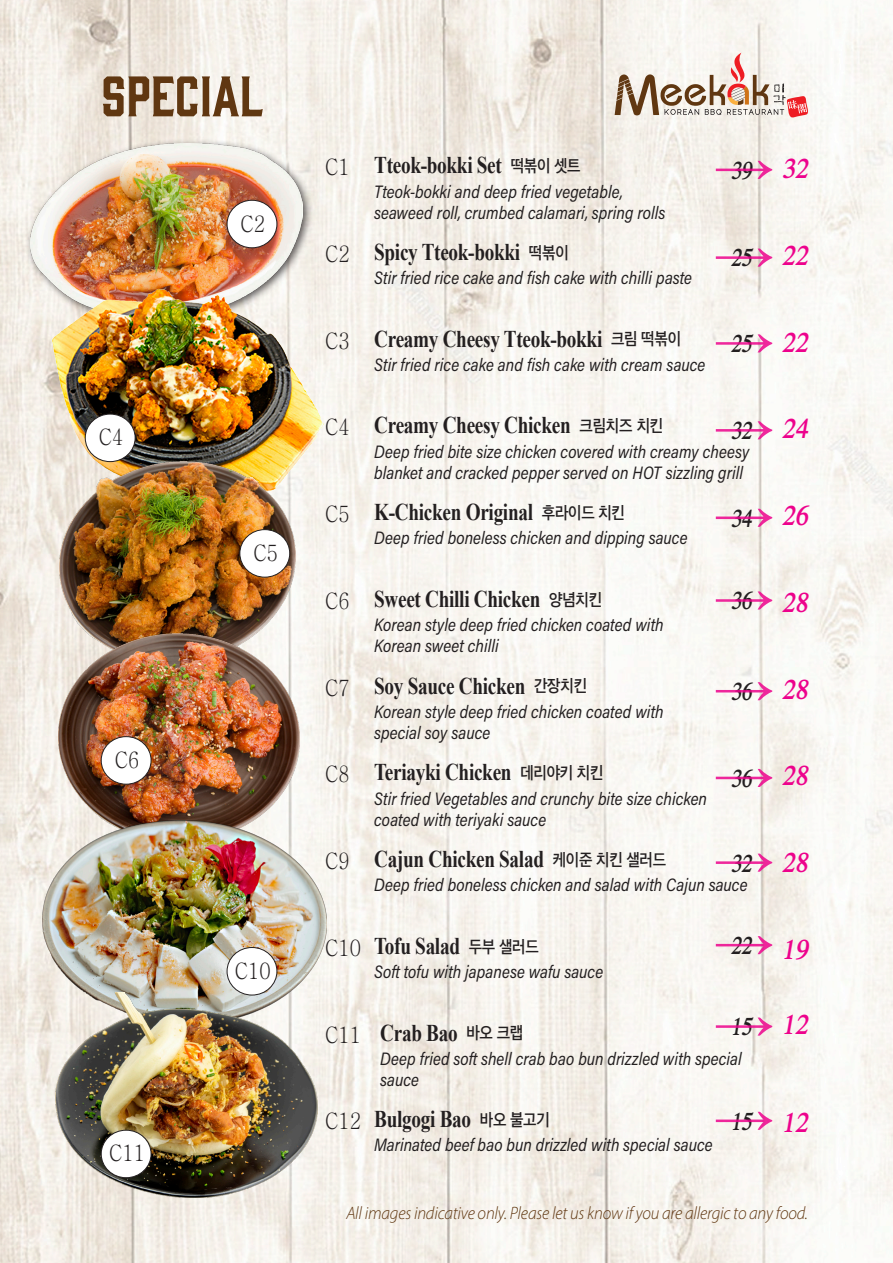
<style>
.page{position:relative;width:893px;height:1263px;background:#fff}
.page>*{position:absolute;margin:0;border:0;box-sizing:border-box;transform-origin:0 0}
.메뉴제목{font:52.5px "Gin";color:#603711}
.가격{font:italic 700 28.5px "Mshtakan";color:#ed028c;scale:.9 1}
.가격-2{font:italic 700 25.5px "Mshtakan";color:#231f20;scale:.81 1}
.음식메뉴{font:700 24px "Times New Roman";letter-spacing:-.015em;color:#231f20;scale:.8 1}
.넘버링{font:500 22.5px "Adobe Myungjo Std";letter-spacing:-.03em;color:#231f20;scale:.85 1}
.메뉴설명{font:18px/21px "Acumin Variable Concept";color:#231f20;scale:.9 1}
.t1{font:italic 18px "Myriad Variable Concept";letter-spacing:-.01em;color:#603711;scale:.95 1}
.s1{font-family:"Apple SD Gothic Neo";font-weight:600;font-size:17.25px}
</style>
<div class="page">
<img style="left:0;top:0;width:893px;height:1263px">
<svg style="left:615px;top:53px;width:193px;height:65px"></svg>
<div style="left:25px;top:138px;width:289px;height:189px;background:#231f20;opacity:.75"></div>
<img style="left:30px;top:143px;width:273px;height:173px">
<img style="left:52px;top:289px;width:272px;height:208px">
<div style="left:227px;top:200px;width:50px;height:48px;background:#fff;border-radius:50%"></div>
<div style="left:227px;top:200px;width:50px;height:48px;border:1px solid #231f20;border-radius:50%"></div>
<svg style="left:716px;top:161px;width:56px;height:18px"></svg>
<svg style="left:716px;top:249px;width:56px;height:18px"></svg>
<svg style="left:716px;top:334px;width:56px;height:18px"></svg>
<svg style="left:716px;top:421px;width:56px;height:18px"></svg>
<svg style="left:716px;top:509px;width:56px;height:18px"></svg>
<svg style="left:716px;top:591px;width:56px;height:18px"></svg>
<svg style="left:716px;top:682px;width:56px;height:18px"></svg>
<svg style="left:716px;top:769px;width:56px;height:18px"></svg>
<svg style="left:716px;top:854px;width:56px;height:18px"></svg>
<svg style="left:716px;top:936px;width:56px;height:18px"></svg>
<svg style="left:716px;top:1017px;width:56px;height:18px"></svg>
<svg style="left:716px;top:1112px;width:56px;height:18px"></svg>
<div style="left:85px;top:414px;width:50px;height:48px;background:#fff;border-radius:50%"></div>
<div style="left:85px;top:414px;width:50px;height:48px;border:1px solid #231f20;border-radius:50%"></div>
<img style="left:59px;top:462px;width:237px;height:171px">
<img style="left:59px;top:633px;width:241px;height:188px">
<div style="left:240px;top:530px;width:50px;height:47px;background:#fff;border-radius:50%"></div>
<div style="left:240px;top:529px;width:50px;height:48px;border:1px solid #231f20;border-radius:50%"></div>
<img style="left:43px;top:821px;width:283px;height:201px">
<img style="left:55px;top:993px;width:262px;height:205px">
<div style="left:101px;top:1130px;width:50px;height:48px;background:#fff;border-radius:50%"></div>
<div style="left:101px;top:1130px;width:50px;height:48px;border:1px solid #231f20;border-radius:50%"></div>
<div style="left:227px;top:947px;width:50px;height:48px;background:#fff;border-radius:50%"></div>
<div style="left:227px;top:947px;width:50px;height:48px;border:1px solid #231f20;border-radius:50%"></div>
<div style="left:101px;top:737px;width:50px;height:47px;background:#fff;border-radius:50%"></div>
<div style="left:101px;top:736px;width:50px;height:48px;border:1px solid #231f20;border-radius:50%"></div>
<p class="메뉴제목" style="left:101px;top:60px;width:164px">SPECIAL</p>
<p class="넘버링" style="left:99px;top:425px;width:31px">C4</p>
<p class="넘버링" style="left:115px;top:748px;width:31px">C6</p>
<p class="넘버링" style="left:109px;top:1141px;width:44px">C11</p>
<p class="넘버링" style="left:241px;top:212px;width:31px">C2</p>
<p class="넘버링" style="left:253px;top:541px;width:31px">C5</p>
<p class="넘버링" style="left:235px;top:959px;width:44px">C10</p>
<p class="음식메뉴" style="left:374px;top:149px;width:260px">Tteok-bokki Set <span class="s1">떡볶이 셋트</span></p>
<p class="메뉴설명" style="left:374px;top:180px;width:278px">Tteok-bokki and deep fried vegetable,</p>
<p class="메뉴설명" style="left:374px;top:201px;width:325px">seaweed roll, crumbed calamari, spring rolls</p>
<p class="넘버링" style="left:325px;top:155px;width:31px">C1</p>
<p class="가격" style="left:782px;top:153px;width:30px">32</p>
<p class="가격-2" style="left:731px;top:156px;width:27px">39</p>
<p class="음식메뉴" style="left:374px;top:235px;width:245px">Spicy Tteok-bokki <span class="s1">떡볶이</span></p>
<p class="메뉴설명" style="left:374px;top:267px;width:355px">Stir fried rice cake and fish cake with chilli paste</p>
<p class="넘버링" style="left:325px;top:242px;width:31px">C2</p>
<p class="가격" style="left:782px;top:240px;width:30px">22</p>
<p class="가격-2" style="left:731px;top:244px;width:27px">25</p>
<p class="음식메뉴" style="left:374px;top:322px;width:385px">Creamy Cheesy Tteok-bokki <span class="s1">크림 떡볶이</span></p>
<p class="메뉴설명" style="left:374px;top:353px;width:370px">Stir fried rice cake and fish cake with cream sauce</p>
<p class="넘버링" style="left:325px;top:329px;width:31px">C3</p>
<p class="가격" style="left:782px;top:326px;width:30px">22</p>
<p class="가격-2" style="left:731px;top:329px;width:27px">25</p>
<p class="음식메뉴" style="left:374px;top:409px;width:363px">Creamy Cheesy Chicken <span class="s1">크림치즈 치킨</span></p>
<p class="메뉴설명" style="left:374px;top:440px;width:418px">Deep fried bite size chicken covered with creamy cheesy</p>
<p class="메뉴설명" style="left:374px;top:461px;width:411px">blanket and cracked pepper served on HOT sizzling grill</p>
<p class="넘버링" style="left:325px;top:416px;width:31px">C4</p>
<p class="가격" style="left:782px;top:413px;width:30px">24</p>
<p class="가격-2" style="left:731px;top:416px;width:27px">32</p>
<p class="음식메뉴" style="left:374px;top:496px;width:315px">K-Chicken Original <span class="s1">후라이드 치킨</span></p>
<p class="메뉴설명" style="left:374px;top:527px;width:350px">Deep fried boneless chicken and dipping sauce</p>
<p class="넘버링" style="left:325px;top:502px;width:31px">C5</p>
<p class="가격" style="left:782px;top:500px;width:30px">26</p>
<p class="가격-2" style="left:731px;top:504px;width:27px">34</p>
<p class="음식메뉴" style="left:374px;top:582px;width:287px">Sweet Chilli Chicken <span class="s1">양념치킨</span></p>
<p class="메뉴설명" style="left:374px;top:614px;width:323px">Korean style deep fried chicken coated with<br>Korean sweet chilli</p>
<p class="가격-2" style="left:731px;top:587px;width:27px">36</p>
<p class="넘버링" style="left:325px;top:589px;width:31px">C6</p>
<p class="가격" style="left:782px;top:586px;width:30px">28</p>
<p class="음식메뉴" style="left:374px;top:669px;width:268px">Soy Sauce Chicken <span class="s1">간장치킨</span></p>
<p class="메뉴설명" style="left:374px;top:700px;width:323px">Korean style deep fried chicken coated with special soy sauce</p>
<p class="넘버링" style="left:325px;top:676px;width:31px">C7</p>
<p class="가격" style="left:782px;top:673px;width:30px">28</p>
<p class="가격-2" style="left:731px;top:677px;width:27px">36</p>
<p class="음식메뉴" style="left:374px;top:756px;width:288px">Teriayki Chicken <span class="s1">데리야키 치킨</span></p>
<p class="메뉴설명" style="left:374px;top:787px;width:371px">Stir fried Vegetables and crunchy bite size chicken coated with teriyaki sauce</p>
<p class="넘버링" style="left:325px;top:762px;width:31px">C8</p>
<p class="가격" style="left:782px;top:760px;width:30px">28</p>
<p class="가격-2" style="left:731px;top:764px;width:27px">36</p>
<p class="음식메뉴" style="left:374px;top:842px;width:367px">Cajun Chicken Salad <span class="s1">케이준 치킨 샐러드</span></p>
<p class="메뉴설명" style="left:374px;top:874px;width:416px">Deep fried boneless chicken and salad with Cajun sauce</p>
<p class="넘버링" style="left:325px;top:849px;width:31px">C9</p>
<p class="가격" style="left:782px;top:847px;width:30px">28</p>
<p class="가격-2" style="left:731px;top:849px;width:27px">32</p>
<p class="가격-2" style="left:731px;top:931px;width:27px">22</p>
<p class="음식메뉴" style="left:374px;top:929px;width:207px">Tofu Salad <span class="s1">두부 샐러드</span></p>
<p class="메뉴설명" style="left:374px;top:960px;width:256px">Soft tofu with japanese wafu sauce</p>
<p class="넘버링" style="left:325px;top:936px;width:44px">C10</p>
<p class="가격" style="left:782px;top:933px;width:30px">19</p>
<p class="넘버링" style="left:325px;top:1022px;width:44px">C11</p>
<p class="가격-2" style="left:731px;top:1013px;width:27px">15</p>
<p class="음식메뉴" style="left:380px;top:1016px;width:180px">Crab Bao <span class="s1">바오 크랩</span></p>
<p class="메뉴설명" style="left:380px;top:1047px;width:403px">Deep fried soft shell crab bao bun drizzled with special sauce</p>
<p class="가격" style="left:782px;top:1008px;width:30px">12</p>
<p class="음식메뉴" style="left:374px;top:1102px;width:221px">Bulgogi Bao <span class="s1">바오 불고기</span></p>
<p class="메뉴설명" style="left:374px;top:1134px;width:378px">Marinated beef bao bun drizzled with special sauce</p>
<p class="가격-2" style="left:731px;top:1107px;width:27px">15</p>
<p class="넘버링" style="left:325px;top:1109px;width:44px">C12</p>
<p class="가격" style="left:782px;top:1107px;width:30px">12</p>
<p class="t1" style="left:346px;top:1202px;width:487px">All images indicative only. Please let us know if you are allergic to any food.</p>
</div>
